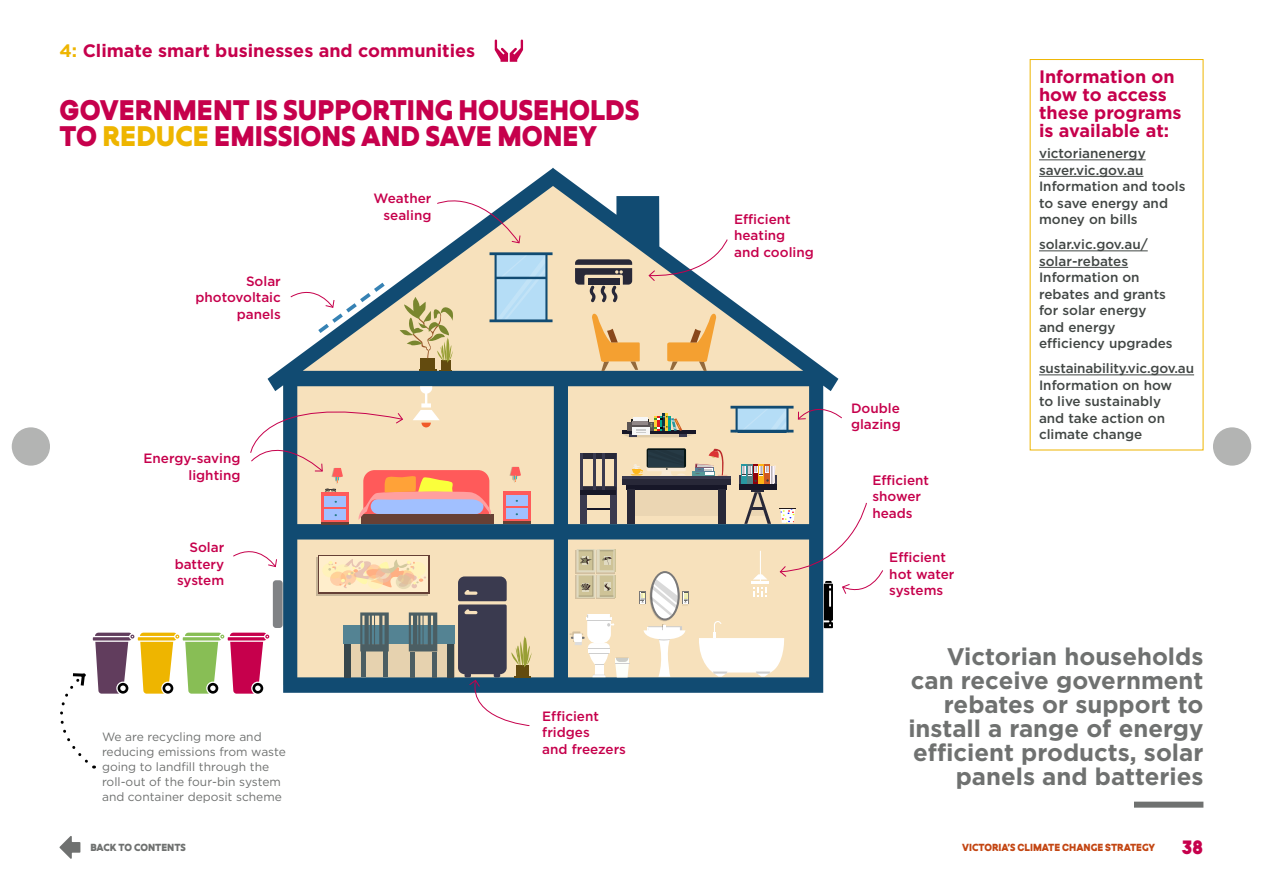
<style>
.page{position:relative;width:1263px;height:893px;background:#fff}
.page>*{position:absolute;margin:0;border:0;box-sizing:border-box;transform-origin:0 0}
.t1{font:33px/25.5px "Devinyl";color:#c6004c}
.t2{font:700 24px/24px "Gotham";color:#6f7170;text-align:right}
.t3{font:22.5px "Devinyl";color:#c6004c}
.t4{font:700 18px/18px "Gotham";color:#c6004c}
.t5{font:500 13.5px/16.5px "Gotham";color:#424745}
.t6{font:500 13.5px/16.5px "Gotham";color:#c6004c}
.t7{font:12px/15px "Gotham";color:#6f7170}
.t8{font:12px "Devinyl";color:#c34613}
.t9{font:12px "Devinyl";color:#6f7170}
.s1{color:#eeb500}
</style>
<div class="page">
<svg style="left:268px;top:168px;width:570px;height:525px"></svg>
<div style="left:596px;top:550px;width:19px;height:23px;background:#d5c9a8"></div>
<div style="left:596px;top:575px;width:19px;height:24px;background:#d2bf9f"></div>
<div style="left:575px;top:575px;width:19px;height:24px;background:#d2bf9f"></div>
<div style="left:575px;top:550px;width:19px;height:23px;background:#d2bf9f"></div>
<svg style="left:649px;top:572px;width:30px;height:49px"></svg>
<hr style="left:588px;top:614px;width:22px;height:4px;background:#fff">
<svg style="left:650px;top:571px;width:30px;height:49px"></svg>
<div style="left:652px;top:573px;width:26px;height:45px;background:#fff;border-radius:50%"></div>
<svg style="left:643px;top:624px;width:42px;height:53px"></svg>
<div style="left:599px;top:549px;width:16px;height:22px;background:#d7ceac"></div>
<div style="left:599px;top:575px;width:16px;height:22px;background:#d7ceac"></div>
<svg style="left:576px;top:549px;width:38px;height:49px"></svg>
<svg style="left:569px;top:615px;width:60px;height:62px"></svg>
<div style="left:639px;top:591px;width:7px;height:13px;background:#7a7979"></div>
<svg style="left:639px;top:592px;width:6px;height:13px"></svg>
<div style="left:682px;top:591px;width:7px;height:13px;background:#7a7979"></div>
<svg style="left:651px;top:579px;width:37px;height:37px"></svg>
<div style="left:316px;top:557px;width:112px;height:38px;background:linear-gradient(to right,#664035,#664035)"></div>
<div style="left:318px;top:555px;width:112px;height:38px;background:linear-gradient(to bottom,#664035,#664035)"></div>
<div style="left:320px;top:557px;width:108px;height:35px;background:#fec"></div>
<div style="left:322px;top:563px;width:16px;height:14px;background:#fff2bb;border-radius:50%"></div>
<svg style="left:328px;top:556px;width:98px;height:33px"></svg>
<svg style="left:503px;top:491px;width:27px;height:30px"></svg>
<div style="left:506px;top:496px;width:21px;height:10px;background:#a1c0ff"></div>
<div style="left:506px;top:509px;width:21px;height:10px;background:#a1c0ff"></div>
<hr style="left:503px;top:521px;width:27px;height:3px;background:#664035">
<svg style="left:509px;top:467px;width:12px;height:16px"></svg>
<div style="left:322px;top:492px;width:27px;height:33px;background:#ff5a5a"></div>
<hr style="left:322px;top:522px;width:27px;height:3px;background:#664035">
<div style="left:361px;top:514px;width:132px;height:9px;background:#664035"></div>
<svg style="left:489px;top:252px;width:63px;height:70px;background:#a5c6d7"></svg>
<svg style="left:400px;top:297px;width:54px;height:74px;background:#cfbf8d"></svg>
<svg style="left:592px;top:313px;width:48px;height:58px;background:#efc181"></svg>
<svg style="left:667px;top:313px;width:49px;height:58px;background:#efc182"></svg>
<hr style="left:451px;top:630px;width:4px;height:47px;background:#c6b497">
<div style="left:349px;top:641px;width:101px;height:36px;background:#e6d2af"></div>
<div style="left:345px;top:625px;width:6px;height:52px;background:#38474c"></div>
<div style="left:447px;top:625px;width:7px;height:52px;background:#38474c"></div>
<div style="left:343px;top:625px;width:112px;height:19px;background:#548393"></div>
<div style="left:361px;top:652px;width:5px;height:25px;background:#4b5e63"></div>
<div style="left:383px;top:652px;width:5px;height:25px;background:#4b5e63"></div>
<svg style="left:360px;top:612px;width:29px;height:39px"></svg>
<div style="left:410px;top:652px;width:5px;height:26px;background:#4b5e63"></div>
<div style="left:432px;top:652px;width:5px;height:26px;background:#4b5e63"></div>
<svg style="left:409px;top:612px;width:28px;height:39px"></svg>
<div style="left:635px;top:489px;width:84px;height:27px;background:#ebd6b3"></div>
<div style="left:647px;top:448px;width:39px;height:20px;background:#071614;border-radius:2px"></div>
<svg style="left:623px;top:478px;width:72px;height:7px"></svg>
<hr style="left:623px;top:476px;width:108px;height:2px;background:#3a3a4f">
<hr style="left:627px;top:485px;width:100px;height:4px;background:#171728">
<hr style="left:692px;top:472px;width:23px;height:4px;background:#569999">
<div style="left:627px;top:489px;width:8px;height:35px;background:#282838"></div>
<svg style="left:631px;top:450px;width:55px;height:26px"></svg>
<hr style="left:662px;top:413px;width:3px;height:18px;background:#113443">
<hr style="left:665px;top:413px;width:3px;height:18px;background:#fcd335">
<svg style="left:622px;top:416px;width:73px;height:21px"></svg>
<hr style="left:614px;top:453px;width:2px;height:41px;background:#3a3a4f">
<hr style="left:580px;top:508px;width:36px;height:2px;background:#171728">
<div style="left:580px;top:453px;width:36px;height:6px;background:#282838"></div>
<div style="left:580px;top:490px;width:7px;height:33px;background:#3a3a4f"></div>
<div style="left:610px;top:490px;width:6px;height:33px;background:#3a3a4f"></div>
<svg style="left:583px;top:486px;width:33px;height:4px"></svg>
<hr style="left:580px;top:453px;width:3px;height:41px;background:#3a3a4f">
<hr style="left:593px;top:453px;width:2px;height:38px;background:#3a3a4f">
<hr style="left:602px;top:453px;width:3px;height:38px;background:#3a3a4f">
<hr style="left:580px;top:490px;width:36px;height:4px;background:#171728">
<div style="left:273px;top:580px;width:10px;height:48px;background:#808285;border-radius:3px"></div>
<svg style="left:575px;top:259px;width:57px;height:43px;background:#8e8379"></svg>
<svg style="left:233px;top:542px;width:45px;height:26px"></svg>
<svg style="left:730px;top:398px;width:112px;height:38px"></svg>
<svg style="left:695px;top:448px;width:188px;height:229px"></svg>
<svg style="left:648px;top:239px;width:80px;height:43px"></svg>
<svg style="left:436px;top:186px;width:85px;height:58px"></svg>
<svg style="left:250px;top:386px;width:242px;height:134px"></svg>
<svg style="left:289px;top:279px;width:100px;height:58px"></svg>
<div style="left:1134px;top:802px;width:69px;height:6px;background:#6f7170"></div>
<svg style="left:458px;top:576px;width:74px;height:150px"></svg>
<svg style="left:60px;top:633px;width:209px;height:135px"></svg>
<hr style="left:1039px;top:160px;width:107px;height:1px;background:#424745">
<hr style="left:1039px;top:176px;width:104px;height:1px;background:#424745">
<hr style="left:1039px;top:251px;width:109px;height:1px;background:#424745">
<hr style="left:1039px;top:267px;width:89px;height:1px;background:#424745">
<hr style="left:1039px;top:375px;width:155px;height:1px;background:#424745">
<svg style="left:60px;top:836px;width:20px;height:23px"></svg>
<div style="left:12px;top:427px;width:38px;height:39px;background:#b3b4b3;border-radius:50%"></div>
<div style="left:1213px;top:427px;width:38px;height:39px;background:#b3b4b3;border-radius:50%"></div>
<svg style="left:495px;top:40px;width:28px;height:22px"></svg>
<h3 class="t4" style="left:60px;top:42px;width:417px"><span class="s1">4:</span> Climate smart businesses and communities</h3>
<h1 class="t1" style="left:60px;top:97px;width:581px">GOVERNMENT IS SUPPORTING HOUSEHOLDS<br>TO <span class="s1">REDUCE</span> EMISSIONS AND SAVE MONEY</h1>
<p class="t6" style="left:195px;top:272px;width:87px;text-align:right">Solar photovoltaic panels</p>
<p class="t6" style="left:143px;top:450px;width:99px;text-align:right">Energy-saving lighting</p>
<p class="t6" style="left:175px;top:539px;width:51px;text-align:justify;text-indent:15px">Solar battery system</p>
<p class="t7" style="left:102px;top:729px;width:185px">We are recycling more and reducing emissions from waste going to landfill through the roll-out of the four-bin system and container deposit scheme</p>
<p class="t6" style="left:374px;top:190px;width:59px;text-align:right">Weather sealing</p>
<p class="t6" style="left:542px;top:707px;width:85px">Efficient fridges<br>and freezers</p>
<p class="t6" style="left:734px;top:210px;width:81px">Efficient heating and cooling</p>
<p class="t6" style="left:851px;top:399px;width:51px">Double glazing</p>
<p class="t6" style="left:872px;top:471px;width:58px">Efficient shower heads</p>
<p class="t6" style="left:889px;top:549px;width:67px">Efficient hot water systems</p>
<h3 class="t4" style="left:1039px;top:67px;width:144px">Information on how to access these programs is available at:</h3>
<p class="t5" style="left:1039px;top:145px;width:148px">victorianenergy saver.vic.gov.au<br>Information and tools to save energy and money on bills</p>
<p class="t5" style="left:1039px;top:236px;width:135px">solar.vic.gov.au/ solar-rebates<br>Information on rebates and grants for solar energy and energy efficiency upgrades</p>
<p class="t5" style="left:1039px;top:360px;width:157px">sustainability.vic.gov.au<br>Information on how<br>to live sustainably<br>and take action on climate change</p>
<h2 class="t2" style="left:908px;top:643px;width:297px">Victorian households can receive government rebates or support to install a range of energy efficient products, solar panels and batteries</h2>
<p class="t9" style="left:90px;top:841px;width:97px">BACK TO CONTENTS</p>
<h3 class="t3" style="left:1182px;top:835px;width:23px">38</h3>
<p class="t8" style="left:962px;top:841px;width:195px">VICTORIA’S CLIMATE CHANGE STRATEGY</p>
</div>
